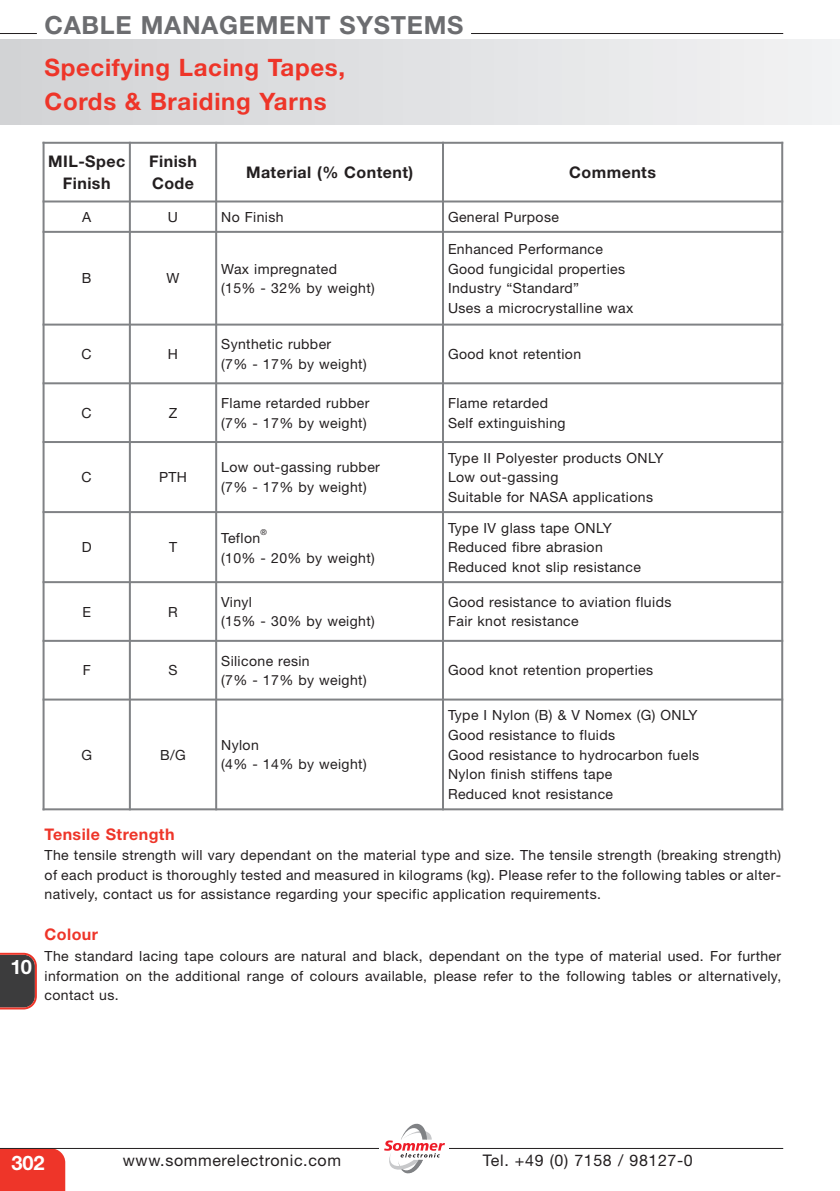
<style>
.page{position:relative;width:840px;height:1191px;background:#fff}
.page>*{position:absolute;margin:0;border:0;box-sizing:border-box;transform-origin:0 0}
.t1{font:700 25px "Helvetica Neue";letter-spacing:.03em;color:#6c6d70}
.t2{font:700 24px/33.6px "Helvetica Neue";letter-spacing:.03em;color:#ee3529}
.t3{font:700 20px "Helvetica Neue";color:#fff}
.t4{font:700 16px/22.4px "Helvetica Neue";letter-spacing:.03em;color:#231f20;text-align:center}
.t5{font:16px "Helvetica Neue";letter-spacing:.04em;color:#231f20}
.t6{font:700 16px "Helvetica Neue";letter-spacing:.03em;color:#ee3529}
.t7{font:14px/19.6px "Helvetica Neue";letter-spacing:.03em;color:#231f20}
.t8{font:8px "Helvetica Neue";color:#231f20}
</style>
<div class="page">
<div style="left:0;top:1149px;width:65px;height:42px;background:#ee3529"></div>
<div style="left:0;top:40px;width:839px;height:85px;background:linear-gradient(to right,#d1d2d5,#f2f2f3)"></div>
<hr style="left:0;top:1148px;width:782px;height:1px;background:#231f20">
<hr style="left:471px;top:33px;width:311px;height:1px;background:#231f20">
<hr style="left:0;top:33px;width:37px;height:1px;background:#231f20">
<svg style="left:0;top:952px;width:37px;height:57px;background:#594646"></svg>
<div style="left:379px;top:1121px;width:69px;height:58px;background:#fff"></div>
<svg style="left:384px;top:1123px;width:61px;height:50px"></svg>
<hr style="left:43px;top:142px;width:2px;height:668px;background:#808285">
<hr style="left:129px;top:142px;width:2px;height:668px;background:#808285">
<hr style="left:215px;top:142px;width:2px;height:668px;background:#808285">
<hr style="left:442px;top:142px;width:2px;height:668px;background:#808285">
<hr style="left:780px;top:142px;width:2px;height:668px;background:#808285">
<hr style="left:43px;top:142px;width:739px;height:2px;background:#808285">
<hr style="left:43px;top:200px;width:739px;height:2px;background:#808285">
<hr style="left:43px;top:231px;width:739px;height:2px;background:#808285">
<hr style="left:43px;top:323px;width:739px;height:2px;background:#808285">
<hr style="left:43px;top:382px;width:739px;height:2px;background:#808285">
<hr style="left:43px;top:441px;width:739px;height:2px;background:#808285">
<hr style="left:43px;top:511px;width:739px;height:2px;background:#808285">
<hr style="left:43px;top:581px;width:739px;height:2px;background:#808285">
<hr style="left:43px;top:640px;width:739px;height:2px;background:#808285">
<hr style="left:43px;top:698px;width:739px;height:2px;background:#808285">
<hr style="left:43px;top:808px;width:739px;height:2px;background:#808285">
<h1 class="t1" style="left:45px;top:10px;width:420px">CABLE MANAGEMENT SYSTEMS</h1>
<h2 class="t2" style="left:45px;top:50px;width:302px">Specifying Lacing Tapes,<br>Cords &amp; Braiding Yarns</h2>
<p class="t4" style="left:48px;top:150px;width:78px">MIL-Spec<br>Finish</p>
<p class="t4" style="left:149px;top:150px;width:49px;text-align:left">Finish<br>Code</p>
<p class="t4" style="left:246px;top:161px;width:168px">Material (% Content)</p>
<p class="t4" style="left:569px;top:161px;width:88px">Comments</p>
<p class="t7" style="left:82px;top:207px;width:11px">A</p>
<p class="t7" style="left:168px;top:207px;width:12px">U</p>
<p class="t7" style="left:221px;top:207px;width:64px">No Finish</p>
<p class="t7" style="left:448px;top:207px;width:112px">General Purpose</p>
<p class="t7" style="left:82px;top:268px;width:11px">B</p>
<p class="t7" style="left:166px;top:268px;width:14px">W</p>
<p class="t7" style="left:221px;top:259px;width:155px">Wax impregnated (15% - 32% by weight)</p>
<p class="t7" style="left:448px;top:239px;width:187px">Enhanced Performance<br>Good fungicidal properties<br>Industry “Standard”<br>Uses a microcrystalline wax</p>
<p class="t7" style="left:82px;top:344px;width:12px">C</p>
<p class="t7" style="left:168px;top:344px;width:12px">H</p>
<p class="t7" style="left:221px;top:334px;width:147px">Synthetic rubber<br>(7% - 17% by weight)</p>
<p class="t7" style="left:448px;top:344px;width:135px">Good knot retention</p>
<p class="t7" style="left:82px;top:403px;width:12px">C</p>
<p class="t7" style="left:169px;top:403px;width:10px">Z</p>
<p class="t7" style="left:221px;top:393px;width:150px">Flame retarded rubber (7% - 17% by weight)</p>
<p class="t7" style="left:448px;top:393px;width:119px">Flame retarded<br>Self extinguishing</p>
<p class="t7" style="left:82px;top:467px;width:12px">C</p>
<p class="t7" style="left:159px;top:467px;width:29px">PTH</p>
<p class="t7" style="left:221px;top:457px;width:160px">Low out-gassing rubber (7% - 17% by weight)</p>
<p class="t7" style="left:448px;top:447px;width:217px">Type II Polyester products ONLY<br>Low out-gassing<br>Suitable for NASA applications</p>
<p class="t7" style="left:82px;top:537px;width:11px">D</p>
<p class="t7" style="left:169px;top:537px;width:10px">T</p>
<p class="t7" style="left:448px;top:518px;width:194px">Type IV glass tape ONLY<br>Reduced fibre abrasion<br>Reduced knot slip resistance</p>
<p class="t8" style="left:260px;top:528px;width:8px">®</p>
<p class="t7" style="left:221px;top:548px;width:155px">(10% - 20% by weight)</p>
<p class="t7" style="left:221px;top:528px;width:41px">Teflon</p>
<p class="t7" style="left:82px;top:601px;width:10px">E</p>
<p class="t7" style="left:168px;top:601px;width:11px">R</p>
<p class="t7" style="left:221px;top:592px;width:155px">Vinyl<br>(15% - 30% by weight)</p>
<p class="t7" style="left:448px;top:592px;width:225px">Good resistance to aviation fluids<br>Fair knot resistance</p>
<p class="t7" style="left:83px;top:660px;width:10px">F</p>
<p class="t7" style="left:168px;top:660px;width:11px">S</p>
<p class="t7" style="left:221px;top:650px;width:147px">Silicone resin<br>(7% - 17% by weight)</p>
<p class="t7" style="left:448px;top:660px;width:206px">Good knot retention properties</p>
<h3 class="t3" style="left:11px;top:954px;width:23px">10</h3>
<p class="t7" style="left:81px;top:744px;width:12px">G</p>
<p class="t7" style="left:160px;top:744px;width:27px">B/G</p>
<p class="t7" style="left:221px;top:735px;width:147px">Nylon<br>(4% - 14% by weight)</p>
<p class="t7" style="left:448px;top:705px;width:252px">Type I Nylon (B) &amp; V Nomex (G) ONLY<br>Good resistance to fluids<br>Good resistance to hydrocarbon fuels<br>Nylon finish stiffens tape<br>Reduced knot resistance</p>
<p class="t6" style="left:45px;top:824px;width:131px">Tensile Strength</p>
<p class="t7" style="left:45px;top:845px;width:737px;text-align:justify">The tensile strength will vary dependant on the material type and size. The tensile strength (breaking strength) of each product is thoroughly tested and measured in kilograms (kg). Please refer to the following tables or alter&shy;natively, contact us for assistance regarding your specific application requirements.</p>
<p class="t6" style="left:45px;top:924px;width:55px">Colour</p>
<p class="t7" style="left:45px;top:946px;width:737px;text-align:justify">The standard lacing tape colours are natural and black, dependant on the type of material used. For further information on the additional range of colours available, please refer to the following tables or alternatively, contact us.</p>
<h3 class="t3" style="left:11px;top:1150px;width:35px">302</h3>
<p class="t5" style="left:123px;top:1150px;width:219px">www.sommerelectronic.com</p>
<p class="t5" style="left:482px;top:1150px;width:211px">Tel. +49 (0) 7158 / 98127-0</p>
</div>
